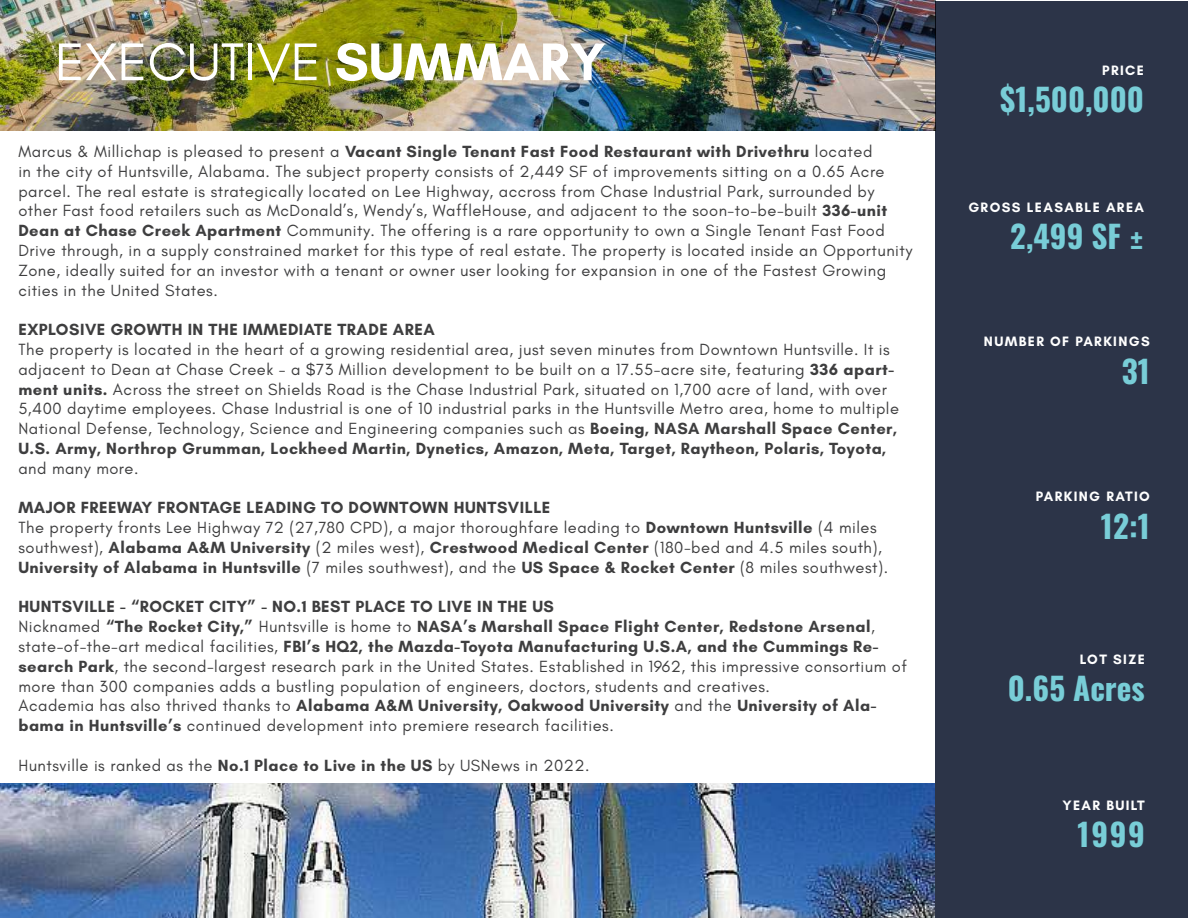
<style>
.page{position:relative;width:1188px;height:918px;background:#fff}
.page>*{position:absolute;margin:0;border:0;box-sizing:border-box;transform-origin:0 0}
.t1{font:54px "Glacial Indifference";color:#fff}
.t2{font:700 31.2px "Oswald";color:#78cdd7}
.t3{font:16.5px/19.8px "Glacial Indifference";letter-spacing:.03em;color:#3e3e3f}
.t4{font:700 16.5px "Glacial Indifference";letter-spacing:.03em;color:#3e3e3f}
.t5{font:700 13.8px "Glacial Indifference";letter-spacing:.1em;color:#fff}
.s1{font-weight:700}
</style>
<div class="page">
<img style="left:1px;top:0;width:934px;height:131px">
<div style="left:935px;top:1px;width:253px;height:917px;background:#2c3448"></div>
<img style="left:0;top:784px;width:935px;height:134px">
<h1 class="t1" style="left:55px;top:32px;width:552px">EXECUTIVE <span class="s1">SUMMARY</span></h1>
<p class="t3" style="left:18px;top:142px;width:896px">Marcus &amp; Millichap is pleased to present a <span class="s1">Vacant Single Tenant Fast Food Restaurant with Drivethru</span> located<br>in the city of Huntsville, Alabama. The subject property consists of 2,449 SF of improvements sitting on a 0.65 Acre parcel. The real estate is strategically located on Lee Highway, accross from Chase Industrial Park, surrounded by other Fast food retailers such as McDonald’s, Wendy’s, WaffleHouse, and adjacent to the soon-to-be-built <span class="s1">336-unit Dean at Chase Creek Apartment</span> Community. The offering is a rare opportunity to own a Single Tenant Fast Food Drive through, in a supply constrained market for this type of real estate. The property is located inside an Opportunity Zone, ideally suited for an investor with a tenant or owner user looking for expansion in one of the Fastest Growing cities in the United States.</p>
<p class="t4" style="left:18px;top:319px;width:418px">EXPLOSIVE GROWTH IN THE IMMEDIATE TRADE AREA</p>
<p class="t3" style="left:18px;top:340px;width:882px">The property is located in the heart of a growing residential area, just seven minutes from Downtown Huntsville. It is adjacent to Dean at Chase Creek - a $73 Million development to be built on a 17.55-acre site, featuring <span class="s1">336 apart&shy;ment units.</span> Across the street on Shields Road is the Chase Industrial Park, situated on 1,700 acre of land, with over 5,400 daytime employees. Chase Industrial is one of 10 industrial parks in the Huntsville Metro area, home to multiple National Defense, Technology, Science and Engineering companies such as <span class="s1">Boeing, NASA Marshall Space Center, U.S. Army, Northrop Grumman, Lockheed Martin, Dynetics, Amazon, Meta, Target, Raytheon, Polaris, Toyota,</span></p>
<p class="t3" style="left:18px;top:459px;width:122px">and many more.</p>
<p class="t3" style="left:18px;top:498px;width:871px"><span class="s1">MAJOR FREEWAY FRONTAGE LEADING TO DOWNTOWN HUNTSVILLE<br></span>The property fronts Lee Highway 72 (27,780 CPD), a major thoroughfare leading to <span class="s1">Downtown Huntsville</span> (4 miles southwest), <span class="s1">Alabama A&amp;M University</span> (2 miles west), <span class="s1">Crestwood Medical Center</span> (180-bed and 4.5 miles south), <span class="s1">University of Alabama in Huntsville</span> (7 miles southwest), and the <span class="s1">US Space &amp; Rocket Center</span> (8 miles southwest).</p>
<p class="t3" style="left:18px;top:597px;width:890px"><span class="s1">HUNTSVILLE - “ROCKET CITY” - NO.1 BEST PLACE TO LIVE IN THE US<br></span>Nicknamed <span class="s1">“The Rocket City,”</span> Huntsville is home to <span class="s1">NASA’s Marshall Space Flight Center, Redstone Arsenal</span>, state-of-the-art medical facilities, <span class="s1">FBI’s HQ2, the Mazda-Toyota Manufacturing U.S.A, and the Cummings Re&shy;search Park</span>, the second-largest research park in the United States. Established in 1962, this impressive consortium of more than 300 companies adds a bustling population of engineers, doctors, students and creatives.<br>Academia has also thrived thanks to <span class="s1">Alabama A&amp;M University, Oakwood University</span> and the <span class="s1">University of Ala&shy;bama in Huntsville’s</span> continued development into premiere research facilities.</p>
<p class="t3" style="left:18px;top:756px;width:573px">Huntsville is ranked as the <span class="s1">No.1 Place to Live in the US</span> by USNews in 2022.</p>
<p class="t5" style="left:1102px;top:62px;width:43px">PRICE</p>
<h2 class="t2" style="left:1000px;top:83px;width:145px">$1,500,000</h2>
<p class="t5" style="left:968px;top:199px;width:177px">GROSS LEASABLE AREA</p>
<h2 class="t2" style="left:1010px;top:220px;width:135px">2,499 SF ±</h2>
<p class="t5" style="left:984px;top:333px;width:167px">NUMBER OF PARKINGS</p>
<h2 class="t2" style="left:1122px;top:355px;width:30px">31</h2>
<p class="t5" style="left:1036px;top:488px;width:115px">PARKING RATIO</p>
<h2 class="t2" style="left:1101px;top:510px;width:50px">12:1</h2>
<p class="t5" style="left:1080px;top:651px;width:67px">LOT SIZE</p>
<h2 class="t2" style="left:1008px;top:672px;width:138px">0.65 Acres</h2>
<p class="t5" style="left:1062px;top:796px;width:84px">YEAR BUILT</p>
<h2 class="t2" style="left:1078px;top:818px;width:69px">1999</h2>
</div>
